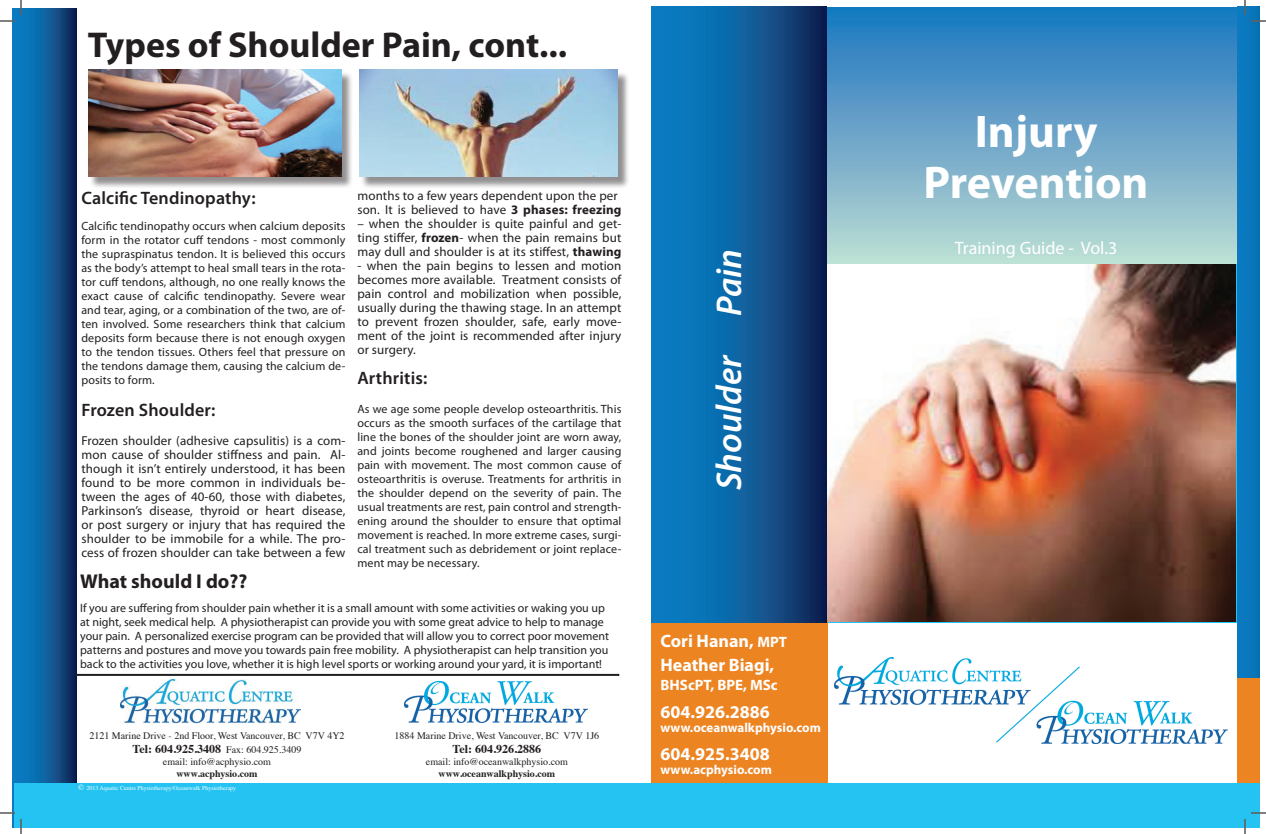
<style>
.page{position:relative;width:1266px;height:834px;background:#fff}
.page>*{position:absolute;margin:0;border:0;box-sizing:border-box;transform-origin:0 0}
.t1{font:700 46px/50px "Myriad Pro";color:#fff;text-align:center}
.t2{font:700 36px "Myriad Pro";color:#231f20}
.t3{font:italic 600 36px "Myriad Pro";color:#fff}
.t4{font:700 20px "Myriad Pro";color:#231f20}
.t5{font:700 18px/24px "Myriad Pro";color:#fff}
.t6{font:600 18px "Myriad Pro";letter-spacing:.01em;color:#231f20}
.t7{font:18px "Myriad Pro";color:#fff}
.t8{font:700 15px "Myriad Pro";color:#fff}
.t9{font:13px/14px "Myriad Pro";letter-spacing:.01em;color:#231f20;text-align:justify}
.t10{font:700 13px "Myriad Pro";color:#fff}
.t11{font:12px/14px "Myriad Pro";color:#231f20;text-align:justify}
.t12{font:700 12px "Times";color:#231f20}
.t13{font:10px "Times";color:#231f20}
.t14{font:700 10px "Times";color:#231f20}
.t15{font:6px "Times";color:#fff}
.s1{font-weight:700}
.s2{font-weight:400;font-size:10px}
.s3{font-size:8px}
.s4{font-size:15px}
</style>
<div class="page">
<img style="left:826px;top:264px;width:410px;height:358px">
<div style="left:1237px;top:667px;width:22px;height:118px;background:#ed8422"></div>
<div style="left:651px;top:620px;width:176px;height:207px;background:#ed8422"></div>
<div style="left:825px;top:7px;width:419px;height:257px;background:linear-gradient(to bottom,#1974bf,#bfdbd4)"></div>
<svg style="left:651px;top:7px;width:175px;height:615px;background:#0d5b98"></svg>
<svg style="left:12px;top:9px;width:64px;height:803px;background:#0d5b98"></svg>
<div style="left:76px;top:674px;width:543px;height:2px;border:1px solid #231f20"></div>
<div style="left:1237px;top:7px;width:22px;height:670px;background:#0a78bd"></div>
<div style="left:15px;top:783px;width:1244px;height:44px;background:#25c3f1"></div>
<img style="left:405px;top:682px;width:183px;height:41px">
<img style="left:834px;top:657px;width:394px;height:87px">
<img style="left:121px;top:680px;width:180px;height:44px">
<div style="left:90px;top:71px;width:268px;height:122px;background:#231f20;opacity:.5"></div>
<img style="left:88px;top:69px;width:253px;height:108px">
<div style="left:360px;top:71px;width:274px;height:122px;background:#231f20;opacity:.5"></div>
<img style="left:359px;top:70px;width:258px;height:107px">
<svg style="left:0;top:0;width:22px;height:22px"></svg>
<svg style="left:0;top:812px;width:22px;height:22px"></svg>
<svg style="left:1244px;top:0;width:22px;height:22px"></svg>
<svg style="left:1244px;top:812px;width:22px;height:22px"></svg>
<h2 class="t2" style="left:88px;top:21px;width:481px">Types of Shoulder Pain, cont...</h2>
<h3 class="t6" style="left:81px;top:186px;width:176px">Calcific Tendinopathy:</h3>
<p class="t11" style="left:81px;top:219px;width:266px">Calcific tendinopathy occurs when calcium deposits form in the rotator cuff tendons - most commonly the supraspinatus tendon. It is believed this occurs as the body’s attempt to heal small tears in the rota&shy;tor cuff tendons, although, no one really knows the exact cause of calcific tendinopathy. Severe wear and tear, aging, or a combination of the two, are of&shy;ten involved. Some researchers think that calcium deposits form because there is not enough oxygen to the tendon tissues. Others feel that pressure on the tendons damage them, causing the calcium de&shy;posits to form.</p>
<h3 class="t6" style="left:81px;top:398px;width:136px">Frozen Shoulder:</h3>
<p class="t9" style="left:81px;top:433px;width:266px">Frozen shoulder (adhesive capsulitis) is a com&shy;mon cause of shoulder stiffness and pain. Al&shy;though it isn’t entirely understood, it has been found to be more common in individuals be&shy;tween the ages of 40-60, those with diabetes, Parkinson’s disease, thyroid or heart disease, or post surgery or injury that has required the shoulder to be immobile for a while. The pro&shy;cess of frozen shoulder can take between a few</p>
<p class="t9" style="left:357px;top:188px;width:266px">months to a few years dependent upon the per son. It is believed to have <span class="s1">3 phases: freezing</span></p>
<p class="t9" style="left:357px;top:216px;width:266px">– when the shoulder is quite painful and get&shy;ting stiffer, <span class="s1">frozen</span>- when the pain remains but may dull and shoulder is at its stiffest, <span class="s1">thawing</span></p>
<p class="t9" style="left:357px;top:258px;width:266px">- when the pain begins to lessen and motion becomes more available. Treatment consists of pain control and mobilization when possible, usually during the thawing stage. In an attempt to prevent frozen shoulder, safe, early move&shy;ment of the joint is recommended after injury or surgery.</p>
<h3 class="t6" style="left:357px;top:366px;width:72px">Arthritis:</h3>
<p class="t11" style="left:357px;top:401px;width:266px">As we age some people develop osteoarthritis. This occurs as the smooth surfaces of the cartilage that line the bones of the shoulder joint are worn away, and joints become roughened and larger causing pain with movement. The most common cause of osteoarthritis is overuse. Treatments for arthritis in the shoulder depend on the severity of pain. The usual treatments are rest, pain control and strength&shy;ening around the shoulder to ensure that optimal movement is reached. In more extreme cases, surgi&shy;cal treatment such as debridement or joint replace&shy;ment may be necessary.</p>
<h3 class="t4" style="left:80px;top:568px;width:169px">What should I do??</h3>
<p class="t11" style="left:80px;top:600px;width:530px;text-align:left">If you are suffering from shoulder pain whether it is a small amount with some activities or waking you up at night, seek medical help. A physiotherapist can provide you with some great advice to help to manage your pain. A personalized exercise program can be provided that will allow you to correct poor movement patterns and postures and move you towards pain free mobility. A physiotherapist can help transition you back to the activities you love, whether it is high level sports or working around your yard, it is important!</p>
<p class="t13" style="left:89px;top:726px;width:257px">2121 Marine Drive - 2nd Floor, West Vancouver, BC V7V 4Y2</p>
<p class="t12" style="left:133px;top:738px;width:170px">Tel: 604.925.3408 <span class="s2">Fax: 604.925.3409</span></p>
<p class="t13" style="left:163px;top:752px;width:110px">email: info@acphysio.com</p>
<p class="t14" style="left:176px;top:764px;width:83px">www.acphysio.com</p>
<p class="t15" style="left:78px;top:782px;width:160px"><span class="s3">©</span> 2013 Aquatic Centre Physiotherapy/Oceanwalk Physiotherapy</p>
<p class="t13" style="left:395px;top:726px;width:206px">1884 Marine Drive, West Vancouver, BC V7V 1J6</p>
<p class="t12" style="left:453px;top:738px;width:90px">Tel: 604.926.2886</p>
<p class="t13" style="left:426px;top:752px;width:143px">email: info@oceanwalkphysio.com</p>
<p class="t14" style="left:439px;top:764px;width:118px">www.oceanwalkphysio.com</p>
<h2 class="t3" style="left:706px;top:490px;width:243px;rotate:-90deg">Shoulder Pain</h2>
<h3 class="t5" style="left:660px;top:628px;width:128px">Cori Hanan, <span class="s4">MPT<br></span>Heather Biagi,</h3>
<p class="t8" style="left:660px;top:675px;width:119px">BHScPT, BPE, MSc</p>
<h3 class="t5" style="left:660px;top:699px;width:111px">604.926.2886</h3>
<p class="t10" style="left:660px;top:719px;width:162px">www.oceanwalkphysio.com</p>
<h3 class="t5" style="left:660px;top:741px;width:111px">604.925.3408</h3>
<p class="t10" style="left:660px;top:761px;width:113px">www.acphysio.com</p>
<h1 class="t1" style="left:924px;top:106px;width:227px">Injury<br>Prevention</h1>
<h3 class="t7" style="left:955px;top:237px;width:164px">Training Guide - Vol.3</h3>
</div>
